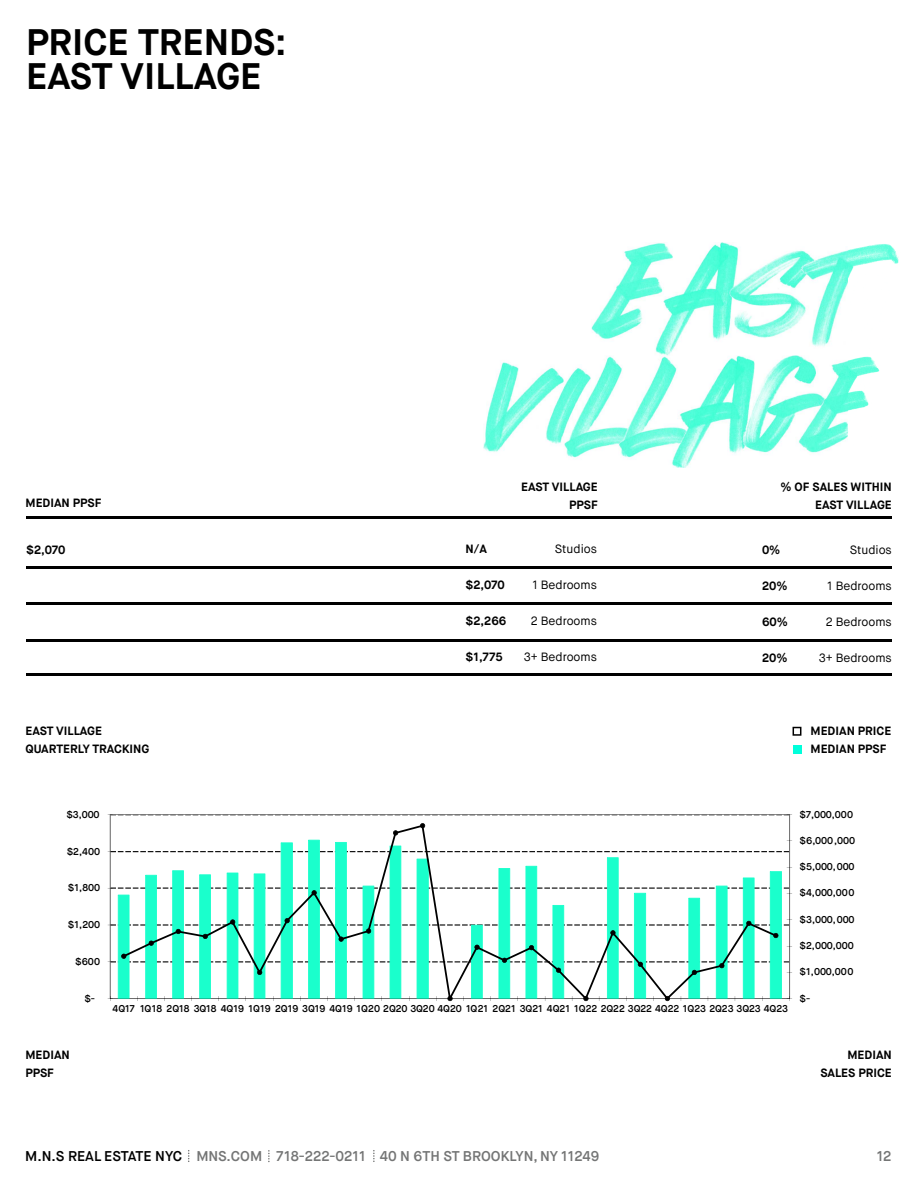
<style>
.page{position:relative;width:918px;height:1188px;background:#fff}
.page>*{position:absolute;margin:0;border:0;box-sizing:border-box;transform-origin:0 0}
.t1{font:700 36.9px/34.5px "Maison Neue";color:#000}
.t2{font:600 14.1px "Maison Neue";color:#747575}
.t3{font:700 12px/18px "Maison Neue";color:#000;text-align:right}
.t4{font:12px "Maison Neue";color:#000}
.t5{font:600 9.9px "Maison Neue";color:#000}
.s1{color:#000}
</style>
<div class="page">
<svg style="left:268px;top:1150px;width:2px;height:12px"></svg>
<svg style="left:373px;top:1150px;width:2px;height:12px"></svg>
<hr style="left:26px;top:516px;width:866px;height:3px;background:#000">
<hr style="left:26px;top:673px;width:866px;height:3px;background:#000">
<hr style="left:26px;top:566px;width:866px;height:3px;background:#000">
<hr style="left:26px;top:602px;width:866px;height:3px;background:#000">
<hr style="left:26px;top:639px;width:866px;height:3px;background:#000">
<div style="left:793px;top:745px;width:8px;height:9px;background:#00ffdb"></div>
<svg style="left:793px;top:727px;width:8px;height:9px"></svg>
<img style="left:483px;top:243px;width:416px;height:225px">
<hr style="left:789px;top:815px;width:1px;height:184px;background:#000">
<hr style="left:110px;top:815px;width:1px;height:184px;background:#000">
<svg style="left:108px;top:814px;width:684px;height:2px"></svg>
<svg style="left:108px;top:851px;width:681px;height:2px"></svg>
<hr style="left:110px;top:999px;width:679px;height:1px;background:#000">
<svg style="left:787px;top:996px;width:5px;height:5px"></svg>
<svg style="left:108px;top:996px;width:5px;height:5px"></svg>
<svg style="left:123px;top:825px;width:654px;height:174px"></svg>
<svg style="left:108px;top:888px;width:684px;height:7px"></svg>
<svg style="left:393px;top:830px;width:5px;height:6px"></svg>
<svg style="left:420px;top:823px;width:5px;height:5px"></svg>
<svg style="left:447px;top:996px;width:6px;height:5px"></svg>
<svg style="left:583px;top:996px;width:6px;height:5px"></svg>
<svg style="left:665px;top:996px;width:5px;height:5px"></svg>
<svg style="left:108px;top:918px;width:684px;height:57px"></svg>
<h1 class="t1" style="left:26px;top:25px;width:262px">PRICE TRENDS:<br>EAST VILLAGE</h1>
<p class="t3" style="left:26px;top:494px;width:77px">MEDIAN PPSF</p>
<p class="t3" style="left:26px;top:541px;width:41px">$2,070</p>
<p class="t3" style="left:466px;top:540px;width:23px">N/A</p>
<p class="t3" style="left:466px;top:576px;width:41px">$2,070</p>
<p class="t3" style="left:466px;top:612px;width:42px">$2,266</p>
<p class="t3" style="left:466px;top:648px;width:38px">$1,775</p>
<p class="t3" style="left:521px;top:478px;width:78px">EAST VILLAGE<br>PPSF</p>
<p class="t3" style="left:780px;top:478px;width:113px">% OF SALES WITHIN<br>EAST VILLAGE</p>
<p class="t4" style="left:555px;top:542px;width:44px">Studios</p>
<p class="t4" style="left:532px;top:578px;width:66px">1 Bedrooms</p>
<p class="t4" style="left:531px;top:614px;width:68px">2 Bedrooms</p>
<p class="t4" style="left:524px;top:650px;width:75px">3+ Bedrooms</p>
<p class="t3" style="left:762px;top:541px;width:20px">0%</p>
<p class="t3" style="left:762px;top:577px;width:27px">20%</p>
<p class="t3" style="left:762px;top:613px;width:27px">60%</p>
<p class="t3" style="left:762px;top:649px;width:27px">20%</p>
<p class="t4" style="left:850px;top:542px;width:44px">Studios</p>
<p class="t4" style="left:827px;top:578px;width:66px">1 Bedrooms</p>
<p class="t4" style="left:826px;top:614px;width:68px">2 Bedrooms</p>
<p class="t4" style="left:819px;top:650px;width:75px">3+ Bedrooms</p>
<p class="t3" style="left:25px;top:722px;width:125px;text-align:left">EAST VILLAGE<br>QUARTERLY TRACKING</p>
<p class="t5" style="left:66px;top:808px;width:35px">$3,000</p>
<p class="t5" style="left:67px;top:845px;width:35px">$2,400</p>
<p class="t5" style="left:68px;top:881px;width:34px">$1,800</p>
<p class="t5" style="left:68px;top:918px;width:34px">$1,200</p>
<p class="t5" style="left:75px;top:955px;width:27px">$600</p>
<p class="t3" style="left:811px;top:722px;width:82px;text-align:left">MEDIAN PRICE<br>MEDIAN PPSF</p>
<p class="t5" style="left:800px;top:808px;width:55px">$7,000,000</p>
<p class="t5" style="left:800px;top:834px;width:57px">$6,000,000</p>
<p class="t5" style="left:800px;top:861px;width:56px">$5,000,000</p>
<p class="t5" style="left:800px;top:887px;width:56px">$4,000,000</p>
<p class="t5" style="left:800px;top:913px;width:56px">$3,000,000</p>
<p class="t5" style="left:800px;top:939px;width:56px">$2,000,000</p>
<p class="t5" style="left:800px;top:965px;width:55px">$1,000,000</p>
<p class="t5" style="left:84px;top:992px;width:12px">$-</p>
<p class="t5" style="left:113px;top:1002px;width:677px">4Q17 1Q18 2Q18 3Q18 4Q19 1Q19 2Q19 3Q19 4Q19 1Q20 2Q20 3Q20 4Q20 1Q21 2Q21 3Q21 4Q21 1Q22 2Q22 3Q22 4Q22 1Q23 2Q23 3Q23 4Q23</p>
<p class="t5" style="left:800px;top:992px;width:12px">$-</p>
<p class="t3" style="left:25px;top:1046px;width:46px;text-align:left">MEDIAN<br>PPSF</p>
<p class="t3" style="left:820px;top:1046px;width:73px">MEDIAN<br>SALES PRICE</p>
<h2 class="t2" style="left:25px;top:1147px;width:576px"><span class="s1">M.N.S REAL ESTATE NYC</span> MNS.COM 718-222-0211 40 N 6TH ST BROOKLYN, NY 11249</h2>
<h2 class="t2" style="left:877px;top:1147px;width:16px">12</h2>
</div>
